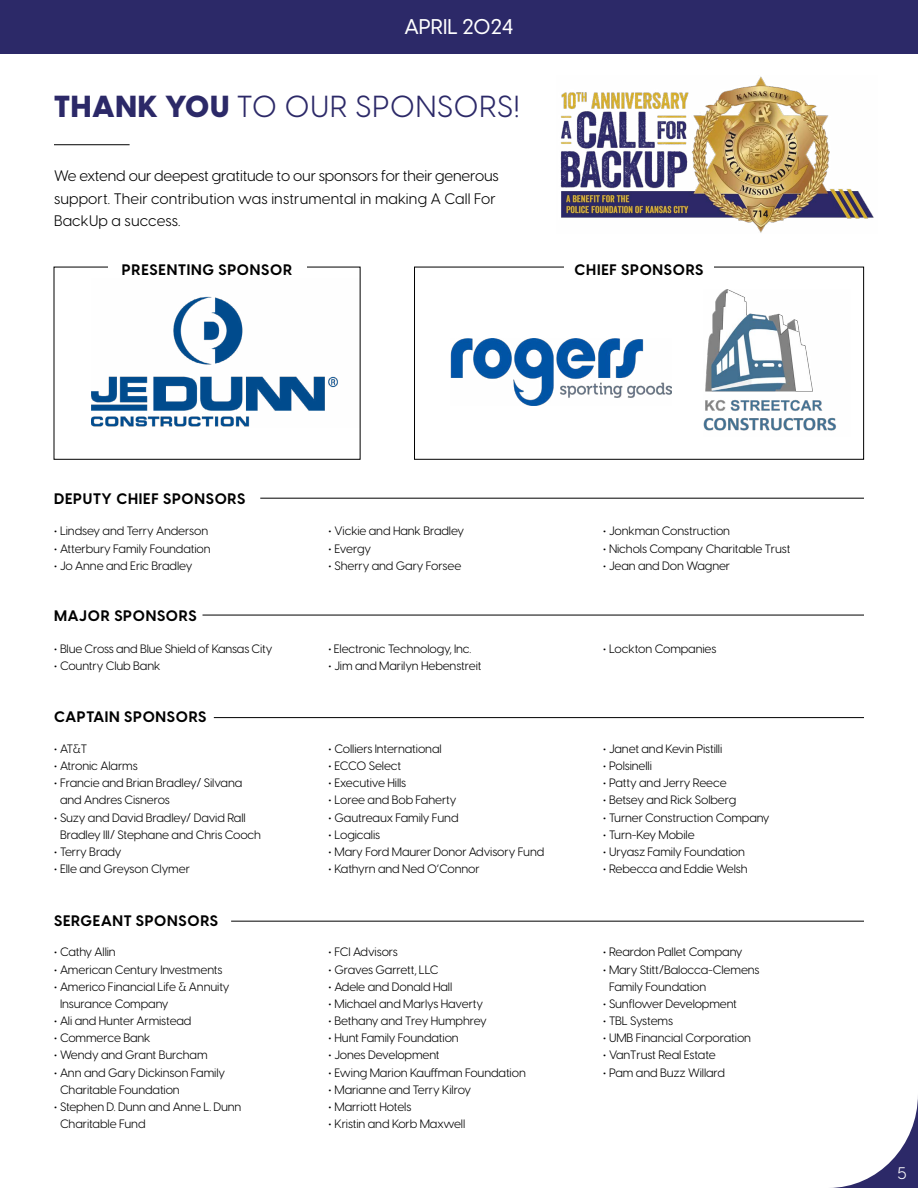
<style>
.page{position:relative;width:918px;height:1188px;background:#fff}
.page>*{position:absolute;margin:0;border:0;box-sizing:border-box;transform-origin:0 0}
.t1{font:30px "Visby CF";letter-spacing:.03em;color:#2c2968}
.t2{font:500 21px "Visby CF";color:#fff}
.t3{font:16.5px "Visby CF";color:#fff}
.t4{font:15px/22.5px "Visby CF";letter-spacing:-.005em;color:#000}
.t5{font:700 15px "Visby CF";letter-spacing:.05em;color:#000}
.t6{font:12px/17.1px "Visby CF";letter-spacing:-.01em;color:#000}
.s1{font-weight:800}
.s2{font-weight:700}
</style>
<div class="page">
<svg style="left:831px;top:1096px;width:87px;height:92px"></svg>
<div style="left:0;top:0;width:918px;height:54px;background:#2c2968"></div>
<hr style="left:260px;top:498px;width:604px;height:1px;background:#000">
<hr style="left:202px;top:615px;width:662px;height:1px;background:#000">
<hr style="left:214px;top:717px;width:650px;height:1px;background:#000">
<div style="left:414px;top:267px;width:450px;height:193px;border:1px solid #000"></div>
<div style="left:564px;top:257px;width:150px;height:25px;background:#fff"></div>
<img style="left:704px;top:290px;width:132px;height:141px">
<img style="left:450px;top:338px;width:222px;height:68px">
<div style="left:54px;top:267px;width:307px;height:193px;border:1px solid #000"></div>
<div style="left:108px;top:257px;width:198px;height:25px;background:#fff"></div>
<img style="left:91px;top:278px;width:269px;height:150px">
<hr style="left:231px;top:921px;width:633px;height:1px;background:#000">
<hr style="left:54px;top:144px;width:76px;height:1px;background:#000">
<img style="left:560px;top:76px;width:314px;height:157px">
<h2 class="t2" style="left:404px;top:11px;width:111px">APRIL 2024</h2>
<h1 class="t1" style="left:54px;top:84px;width:467px"><span class="s1">THANK YOU</span> TO OUR SPONSORS!</h1>
<p class="t4" style="left:54px;top:164px;width:446px">We extend our deepest gratitude to our sponsors for their generous support. Their contribution was instrumental in making A Call For<br>BackUp a success.</p>
<p class="t5" style="left:122px;top:258px;width:172px">PRESENTING SPONSOR</p>
<p class="t5" style="left:575px;top:258px;width:130px">CHIEF SPONSORS</p>
<p class="t5" style="left:54px;top:487px;width:193px">DEPUTY CHIEF SPONSORS</p>
<p class="t6" style="left:54px;top:522px;width:156px"><span class="s2">•</span> Lindsey and Terry Anderson</p>
<p class="t6" style="left:54px;top:539px;width:158px"><span class="s2">•</span> Atterbury Family Foundation</p>
<p class="t6" style="left:54px;top:556px;width:140px"><span class="s2">•</span> Jo Anne and Eric Bradley</p>
<p class="t5" style="left:54px;top:604px;width:144px">MAJOR SPONSORS</p>
<p class="t6" style="left:54px;top:639px;width:220px"><span class="s2">•</span> Blue Cross and Blue Shield of Kansas City</p>
<p class="t6" style="left:54px;top:657px;width:108px"><span class="s2">•</span> Country Club Bank</p>
<p class="t5" style="left:54px;top:705px;width:154px">CAPTAIN SPONSORS</p>
<p class="t6" style="left:54px;top:739px;width:35px"><span class="s2">•</span> AT&amp;T</p>
<p class="t6" style="left:54px;top:756px;width:85px"><span class="s2">•</span> Atronic Alarms</p>
<p class="t6" style="left:60px;top:774px;width:184px;text-indent:-6px"><span class="s2">•</span> Francie and Brian Bradley/ Silvana and Andres Cisneros</p>
<p class="t6" style="left:60px;top:808px;width:203px;text-indent:-6px"><span class="s2">•</span> Suzy and David Bradley/ David Rall<br>Bradley III/ Stephane and Chris Cooch</p>
<p class="t6" style="left:54px;top:842px;width:69px"><span class="s2">•</span> Terry Brady</p>
<p class="t6" style="left:54px;top:859px;width:138px"><span class="s2">•</span> Elle and Greyson Clymer</p>
<p class="t5" style="left:54px;top:909px;width:166px">SERGEANT SPONSORS</p>
<p class="t6" style="left:54px;top:943px;width:63px"><span class="s2">•</span> Cathy Allin</p>
<p class="t6" style="left:54px;top:960px;width:170px"><span class="s2">•</span> American Century Investments</p>
<p class="t6" style="left:60px;top:977px;width:171px;text-indent:-6px"><span class="s2">•</span> Americo Financial Life &amp; Annuity<br>Insurance Company</p>
<p class="t6" style="left:54px;top:1011px;width:139px"><span class="s2">•</span> Ali and Hunter Armistead</p>
<p class="t6" style="left:54px;top:1029px;width:98px"><span class="s2">•</span> Commerce Bank</p>
<p class="t6" style="left:54px;top:1046px;width:155px"><span class="s2">•</span> Wendy and Grant Burcham</p>
<p class="t6" style="left:60px;top:1063px;width:167px;text-indent:-6px"><span class="s2">•</span> Ann and Gary Dickinson Family<br>Charitable Foundation</p>
<p class="t6" style="left:60px;top:1097px;width:183px;text-indent:-6px"><span class="s2">•</span> Stephen D. Dunn and Anne L. Dunn<br>Charitable Fund</p>
<p class="t6" style="left:328px;top:522px;width:137px"><span class="s2">•</span> Vickie and Hank Bradley</p>
<p class="t6" style="left:328px;top:539px;width:44px"><span class="s2">•</span> Evergy</p>
<p class="t6" style="left:328px;top:556px;width:134px"><span class="s2">•</span> Sherry and Gary Forsee</p>
<p class="t6" style="left:328px;top:639px;width:144px"><span class="s2">•</span> Electronic Technology, Inc.</p>
<p class="t6" style="left:328px;top:657px;width:155px"><span class="s2">•</span> Jim and Marilyn Hebenstreit</p>
<p class="t6" style="left:328px;top:739px;width:115px"><span class="s2">•</span> Colliers International</p>
<p class="t6" style="left:328px;top:756px;width:74px"><span class="s2">•</span> ECCO Select</p>
<p class="t6" style="left:328px;top:774px;width:79px"><span class="s2">•</span> Executive Hills</p>
<p class="t6" style="left:328px;top:791px;width:129px"><span class="s2">•</span> Loree and Bob Faherty</p>
<p class="t6" style="left:328px;top:808px;width:132px"><span class="s2">•</span> Gautreaux Family Fund</p>
<p class="t6" style="left:328px;top:825px;width:53px"><span class="s2">•</span> Logicalis</p>
<p class="t6" style="left:328px;top:842px;width:217px"><span class="s2">•</span> Mary Ford Maurer Donor Advisory Fund</p>
<p class="t6" style="left:328px;top:859px;width:153px"><span class="s2">•</span> Kathyrn and Ned O’Connor</p>
<p class="t6" style="left:328px;top:943px;width:71px"><span class="s2">•</span> FCI Advisors</p>
<p class="t6" style="left:328px;top:960px;width:112px"><span class="s2">•</span> Graves Garrett, LLC</p>
<p class="t6" style="left:328px;top:977px;width:125px"><span class="s2">•</span> Adele and Donald Hall</p>
<p class="t6" style="left:328px;top:994px;width:156px"><span class="s2">•</span> Michael and Marlys Haverty</p>
<p class="t6" style="left:328px;top:1011px;width:160px"><span class="s2">•</span> Bethany and Trey Humphrey</p>
<p class="t6" style="left:328px;top:1029px;width:132px"><span class="s2">•</span> Hunt Family Foundation</p>
<p class="t6" style="left:328px;top:1046px;width:113px"><span class="s2">•</span> Jones Development</p>
<p class="t6" style="left:328px;top:1063px;width:199px"><span class="s2">•</span> Ewing Marion Kauffman Foundation</p>
<p class="t6" style="left:328px;top:1080px;width:144px"><span class="s2">•</span> Marianne and Terry Kilroy</p>
<p class="t6" style="left:328px;top:1097px;width:84px"><span class="s2">•</span> Marriott Hotels</p>
<p class="t6" style="left:328px;top:1114px;width:138px"><span class="s2">•</span> Kristin and Korb Maxwell</p>
<p class="t6" style="left:603px;top:522px;width:129px"><span class="s2">•</span> Jonkman Construction</p>
<p class="t6" style="left:603px;top:539px;width:189px"><span class="s2">•</span> Nichols Company Charitable Trust</p>
<p class="t6" style="left:603px;top:556px;width:129px"><span class="s2">•</span> Jean and Don Wagner</p>
<p class="t6" style="left:603px;top:639px;width:115px"><span class="s2">•</span> Lockton Companies</p>
<p class="t6" style="left:603px;top:739px;width:121px"><span class="s2">•</span> Janet and Kevin Pistilli</p>
<p class="t6" style="left:603px;top:756px;width:50px"><span class="s2">•</span> Polsinelli</p>
<p class="t6" style="left:603px;top:774px;width:125px"><span class="s2">•</span> Patty and Jerry Reece</p>
<p class="t6" style="left:603px;top:791px;width:135px"><span class="s2">•</span> Betsey and Rick Solberg</p>
<p class="t6" style="left:603px;top:808px;width:168px"><span class="s2">•</span> Turner Construction Company</p>
<p class="t6" style="left:603px;top:825px;width:93px"><span class="s2">•</span> Turn-Key Mobile</p>
<p class="t6" style="left:603px;top:842px;width:144px"><span class="s2">•</span> Uryasz Family Foundation</p>
<p class="t6" style="left:603px;top:859px;width:146px"><span class="s2">•</span> Rebecca and Eddie Welsh</p>
<p class="t6" style="left:603px;top:943px;width:141px"><span class="s2">•</span> Reardon Pallet Company</p>
<p class="t6" style="left:609px;top:960px;width:152px;text-indent:-6px"><span class="s2">•</span> Mary Stitt/Balocca-Clemens<br>Family Foundation</p>
<p class="t6" style="left:603px;top:994px;width:136px"><span class="s2">•</span> Sunflower Development</p>
<p class="t6" style="left:603px;top:1011px;width:72px"><span class="s2">•</span> TBL Systems</p>
<p class="t6" style="left:603px;top:1029px;width:150px"><span class="s2">•</span> UMB Financial Corporation</p>
<p class="t6" style="left:603px;top:1046px;width:114px"><span class="s2">•</span> VanTrust Real Estate</p>
<p class="t6" style="left:603px;top:1063px;width:124px"><span class="s2">•</span> Pam and Buzz Willard</p>
<h3 class="t3" style="left:898px;top:1160px;width:11px">5</h3>
</div>
